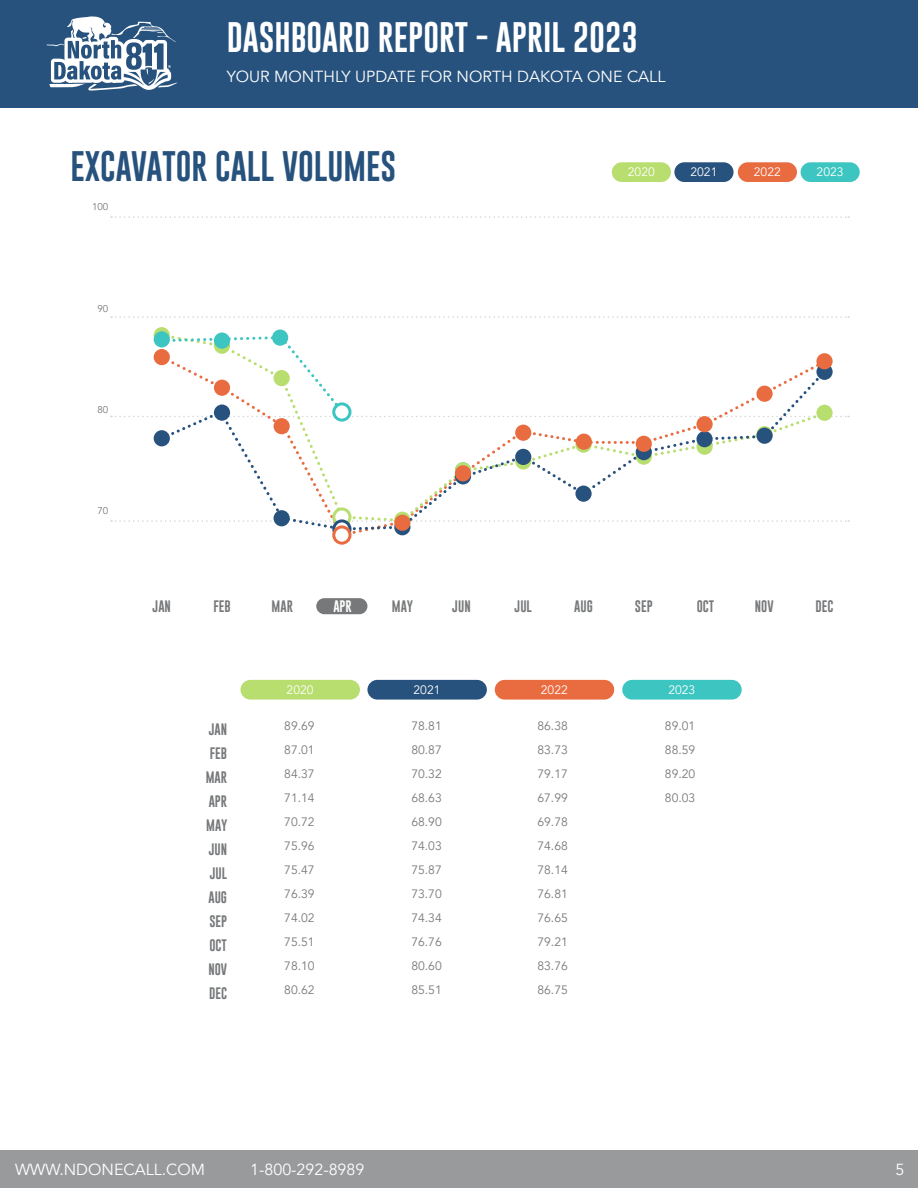
<style>
.page{position:relative;width:918px;height:1188px;background:#fff}
.page>*{position:absolute;margin:0;border:0;box-sizing:border-box;transform-origin:0 0}
.t1{font:31.2px "Gobold";color:#fff}
.t2{font:31.2px "Gobold";color:#27527d}
.t3{font:16.05px "Avenir";color:#fff}
.t4{font:12.15px "Avenir";color:#76787a}
.t5{font:12.15px "Gobold";color:#76787a}
.t6{font:12.15px "Avenir";color:#fff}
.t7{font:12.15px "Gobold";color:#fff}
.t8{font:9.75px "Avenir";color:#76787a}
</style>
<div class="page">
<svg style="left:111px;top:216px;width:738px;height:2px"></svg>
<svg style="left:111px;top:316px;width:738px;height:2px"></svg>
<div style="left:316px;top:598px;width:51px;height:16px;background:#76787a;border-radius:8px"></div>
<div style="left:0;top:0;width:918px;height:107px;background:#27527d"></div>
<div style="left:0;top:1150px;width:918px;height:38px;background:#989a9c"></div>
<svg style="left:47px;top:16px;width:131px;height:75px"></svg>
<div style="left:241px;top:680px;width:119px;height:20px;background:#b8de6f;border-radius:10px"></div>
<div style="left:495px;top:680px;width:119px;height:20px;background:#e96c41;border-radius:10px"></div>
<svg style="left:154px;top:327px;width:16px;height:16px"></svg>
<div style="left:367px;top:680px;width:120px;height:20px;background:#27527d;border-radius:10px"></div>
<div style="left:332px;top:525px;width:19px;height:20px;border:3px solid #e96c41;border-radius:50%"></div>
<div style="left:801px;top:162px;width:59px;height:20px;background:#3dc5c1;border-radius:10px"></div>
<div style="left:612px;top:162px;width:59px;height:20px;background:#b8de6f;border-radius:10px"></div>
<div style="left:674px;top:162px;width:60px;height:20px;background:#27527d;border-radius:10px"></div>
<div style="left:738px;top:162px;width:59px;height:20px;background:#e96c41;border-radius:10px"></div>
<div style="left:622px;top:680px;width:120px;height:20px;background:#3dc5c1;border-radius:10px"></div>
<svg style="left:154px;top:331px;width:16px;height:16px"></svg>
<svg style="left:111px;top:333px;width:738px;height:204px"></svg>
<div style="left:214px;top:333px;width:16px;height:16px;background:#3dc5c1;border-radius:50%"></div>
<div style="left:272px;top:330px;width:16px;height:16px;background:#3dc5c1;border-radius:50%"></div>
<svg style="left:334px;top:404px;width:16px;height:16px"></svg>
<div style="left:332px;top:402px;width:19px;height:20px;border:3px solid #3dc5c1;border-radius:50%"></div>
<p class="t1" style="left:227px;top:17px;width:413px">DASHBOARD REPORT - APRIL 2023</p>
<p class="t3" style="left:227px;top:67px;width:440px">YOUR MONTHLY UPDATE FOR NORTH DAKOTA ONE CALL</p>
<p class="t2" style="left:70px;top:146px;width:327px">EXCAVATOR CALL VOLUMES</p>
<p class="t8" style="left:92px;top:201px;width:18px">100</p>
<p class="t8" style="left:97px;top:302px;width:12px">90</p>
<p class="t8" style="left:97px;top:404px;width:12px">80</p>
<p class="t8" style="left:97px;top:505px;width:12px">70</p>
<p class="t6" style="left:628px;top:165px;width:29px">2020</p>
<p class="t6" style="left:690px;top:165px;width:29px">2021</p>
<p class="t6" style="left:754px;top:165px;width:29px">2022</p>
<p class="t6" style="left:817px;top:165px;width:29px">2023</p>
<p class="t5" style="left:153px;top:598px;width:20px">JAN</p>
<p class="t5" style="left:213px;top:598px;width:19px">FEB</p>
<p class="t5" style="left:272px;top:598px;width:23px">MAR</p>
<p class="t7" style="left:333px;top:598px;width:20px">APR</p>
<p class="t5" style="left:392px;top:598px;width:23px">MAY</p>
<p class="t5" style="left:452px;top:598px;width:20px">JUN</p>
<p class="t5" style="left:515px;top:598px;width:19px">JUL</p>
<p class="t5" style="left:574px;top:598px;width:20px">AUG</p>
<p class="t5" style="left:635px;top:598px;width:19px">SEP</p>
<p class="t5" style="left:697px;top:598px;width:19px">OCT</p>
<p class="t5" style="left:755px;top:598px;width:20px">NOV</p>
<p class="t5" style="left:816px;top:598px;width:19px">DEC</p>
<p class="t5" style="left:209px;top:721px;width:20px">JAN</p>
<p class="t5" style="left:210px;top:745px;width:19px">FEB</p>
<p class="t5" style="left:206px;top:769px;width:23px">MAR</p>
<p class="t5" style="left:209px;top:793px;width:20px">APR</p>
<p class="t5" style="left:206px;top:817px;width:23px">MAY</p>
<p class="t5" style="left:209px;top:841px;width:20px">JUN</p>
<p class="t5" style="left:210px;top:865px;width:19px">JUL</p>
<p class="t5" style="left:208px;top:889px;width:20px">AUG</p>
<p class="t5" style="left:209px;top:913px;width:19px">SEP</p>
<p class="t5" style="left:209px;top:937px;width:19px">OCT</p>
<p class="t5" style="left:208px;top:961px;width:20px">NOV</p>
<p class="t5" style="left:209px;top:985px;width:19px">DEC</p>
<p class="t6" style="left:287px;top:682px;width:29px">2020</p>
<p class="t4" style="left:284px;top:719px;width:32px">89.69</p>
<p class="t4" style="left:284px;top:743px;width:32px">87.01</p>
<p class="t4" style="left:284px;top:767px;width:32px">84.37</p>
<p class="t4" style="left:284px;top:791px;width:32px">71.14</p>
<p class="t4" style="left:284px;top:815px;width:32px">70.72</p>
<p class="t4" style="left:284px;top:839px;width:32px">75.96</p>
<p class="t4" style="left:284px;top:863px;width:32px">75.47</p>
<p class="t4" style="left:284px;top:887px;width:32px">76.39</p>
<p class="t4" style="left:284px;top:911px;width:32px">74.02</p>
<p class="t4" style="left:284px;top:935px;width:32px">75.51</p>
<p class="t4" style="left:284px;top:959px;width:32px">78.10</p>
<p class="t4" style="left:284px;top:983px;width:32px">80.62</p>
<p class="t6" style="left:414px;top:682px;width:29px">2021</p>
<p class="t4" style="left:411px;top:719px;width:32px">78.81</p>
<p class="t4" style="left:411px;top:743px;width:32px">80.87</p>
<p class="t4" style="left:411px;top:767px;width:32px">70.32</p>
<p class="t4" style="left:411px;top:791px;width:32px">68.63</p>
<p class="t4" style="left:411px;top:815px;width:32px">68.90</p>
<p class="t4" style="left:411px;top:839px;width:32px">74.03</p>
<p class="t4" style="left:411px;top:863px;width:32px">75.87</p>
<p class="t4" style="left:411px;top:887px;width:32px">73.70</p>
<p class="t4" style="left:411px;top:911px;width:32px">74.34</p>
<p class="t4" style="left:411px;top:935px;width:32px">76.76</p>
<p class="t4" style="left:411px;top:959px;width:32px">80.60</p>
<p class="t4" style="left:411px;top:983px;width:32px">85.51</p>
<p class="t6" style="left:541px;top:682px;width:29px">2022</p>
<p class="t4" style="left:537px;top:719px;width:32px">86.38</p>
<p class="t4" style="left:537px;top:743px;width:32px">83.73</p>
<p class="t4" style="left:537px;top:767px;width:32px">79.17</p>
<p class="t4" style="left:537px;top:791px;width:32px">67.99</p>
<p class="t4" style="left:537px;top:815px;width:32px">69.78</p>
<p class="t4" style="left:537px;top:839px;width:32px">74.68</p>
<p class="t4" style="left:537px;top:863px;width:32px">78.14</p>
<p class="t4" style="left:537px;top:887px;width:32px">76.81</p>
<p class="t4" style="left:537px;top:911px;width:32px">76.65</p>
<p class="t4" style="left:537px;top:935px;width:32px">79.21</p>
<p class="t4" style="left:537px;top:959px;width:32px">83.76</p>
<p class="t4" style="left:537px;top:983px;width:32px">86.75</p>
<p class="t6" style="left:668px;top:682px;width:29px">2023</p>
<p class="t4" style="left:665px;top:719px;width:32px">89.01</p>
<p class="t4" style="left:665px;top:743px;width:32px">88.59</p>
<p class="t4" style="left:665px;top:767px;width:32px">89.20</p>
<p class="t4" style="left:665px;top:791px;width:32px">80.03</p>
<p class="t3" style="left:15px;top:1160px;width:192px">WWW.NDONECALL.COM</p>
<p class="t3" style="left:250px;top:1160px;width:116px">1-800-292-8989</p>
<p class="t3" style="left:896px;top:1160px;width:10px">5</p>
</div>
